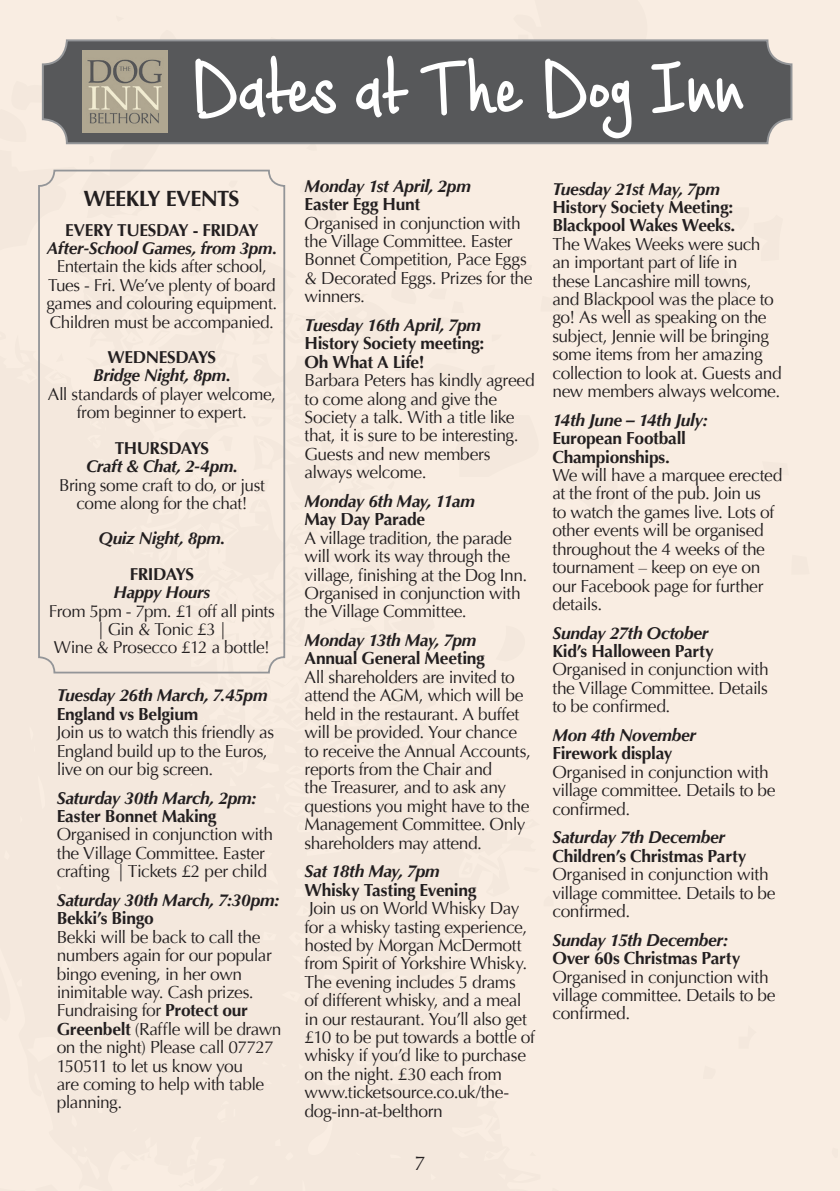
<style>
.page{position:relative;width:840px;height:1191px;background:#fff}
.page>*{position:absolute;margin:0;border:0;box-sizing:border-box;transform-origin:0 0}
.t1{font:700 96.8px "Cashew Apple Ale";letter-spacing:-.005em;color:#fff}
.t2{font:700 22px "Optima";letter-spacing:-.03em;color:#231f20}
.t3{font:20px "Optima";color:#231f20}
.t4{font:17.4px/18.4px "Optima";letter-spacing:-.025em;color:#231f20}
.t5{font:17.2px/18.4px "Optima";letter-spacing:-.025em;color:#231f20;text-align:center}
.t6{font:italic 700 17.2px "Optima";letter-spacing:-.025em;color:#231f20}
.s1{font-weight:700}
.s2{font-weight:700;font-style:italic}
</style>
<div class="page">
<div style="left:533px;top:0;width:304px;height:1191px;background:#f9ede2"></div>
<div style="left:0;top:0;width:533px;height:1191px;background:#f4e8dd"></div>
<div style="left:43px;top:40px;width:748px;height:103px;background:#57585a;border-radius:24px"></div>
<div style="left:42px;top:39px;width:750px;height:105px;border:2px solid #939598;border-radius:24px"></div>
<img style="left:82px;top:51px;width:85px;height:82px">
<div style="left:38px;top:170px;width:247px;height:503px;border:2px solid #939598;border-radius:15px"></div>
<p class="t1" style="left:192px;top:36px;width:554px">Dates at The Dog Inn</p>
<p class="t2" style="left:83px;top:186px;width:158px">WEEKLY EVENTS</p>
<p class="t5" style="left:46px;top:221px;width:232px"><span class="s1">EVERY TUESDAY - FRIDAY<br></span><span class="s2">After-School Games, from 3pm.<br></span>Entertain the kids after school,<br>Tues - Fri. We’ve plenty of board games and colouring equipment.<br>Children must be accompanied.</p>
<p class="t5" style="left:48px;top:348px;width:229px"><span class="s1">WEDNESDAYS<br></span><span class="s2">Bridge Night, 8pm.<br></span>All standards of player welcome, from beginner to expert.</p>
<p class="t5" style="left:59px;top:439px;width:207px"><span class="s1">THURSDAYS<br></span><span class="s2">Craft &amp; Chat, 2-4pm.<br></span>Bring some craft to do, or just come along for the chat!</p>
<p class="t6" style="left:98px;top:528px;width:128px">Quiz Night, 8pm.</p>
<p class="t5" style="left:49px;top:565px;width:227px"><span class="s1">FRIDAYS<br></span><span class="s2">Happy Hours<br></span>From 5pm - 7pm. £1 off all pints | Gin &amp; Tonic £3 |<br>Wine &amp; Prosecco £12 a bottle!</p>
<p class="t4" style="left:57px;top:686px;width:219px"><span class="s2">Tuesday 26th March, 7.45pm<br></span><span class="s1">England vs Belgium<br></span>Join us to watch this friendly as<br>England build up to the Euros, live on our big screen.</p>
<p class="t4" style="left:57px;top:788px;width:218px"><span class="s2">Saturday 30th March, 2pm:<br></span><span class="s1">Easter Bonnet Making<br></span>Organised in conjunction with the Village Committee. Easter crafting | Tickets £2 per child</p>
<p class="t4" style="left:57px;top:891px;width:226px"><span class="s2">Saturday 30th March, 7:30pm:<br></span><span class="s1">Bekki’s Bingo<br></span>Bekki will be back to call the numbers again for our popular bingo evening, in her own inimitable way. Cash prizes.<br>Fundraising for <span class="s1">Protect our<br>Greenbelt</span> (Raffle will be drawn on the night) Please call 07727<br>150511 to let us know you<br>are coming to help with table planning.</p>
<p class="t4" style="left:304px;top:177px;width:229px"><span class="s2">Monday 1st April, 2pm<br></span><span class="s1">Easter Egg Hunt<br></span>Organised in conjunction with the Village Committee. Easter<br>Bonnet Competition, Pace Eggs &amp; Decorated Eggs. Prizes for the winners.</p>
<p class="t4" style="left:304px;top:316px;width:231px"><span class="s2">Tuesday 16th April, 7pm<br></span><span class="s1">History Society meeting:<br>Oh What A Life!<br></span>Barbara Peters has kindly agreed to come along and give the<br>Society a talk. With a title like that, it is sure to be interesting.<br>Guests and new members always welcome.</p>
<p class="t4" style="left:304px;top:492px;width:224px"><span class="s2">Monday 6th May, 11am<br></span><span class="s1">May Day Parade<br></span>A village tradition, the parade will work its way through the village, finishing at the Dog Inn.<br>Organised in conjunction with the Village Committee.</p>
<p class="t4" style="left:304px;top:631px;width:228px"><span class="s2">Monday 13th May, 7pm<br></span><span class="s1">Annual General Meeting<br></span>All shareholders are invited to attend the AGM, which will be held in the restaurant. A buffet will be provided. Your chance to receive the Annual Accounts, reports from the Chair and<br>the Treasurer, and to ask any questions you might have to the<br>Management Committee. Only shareholders may attend.</p>
<p class="t4" style="left:304px;top:862px;width:232px"><span class="s2">Sat 18th May, 7pm<br></span><span class="s1">Whisky Tasting Evening<br></span>Join us on World Whisky Day for a whisky tasting experience, hosted by Morgan McDermott from Spirit of Yorkshire Whisky.<br>The evening includes 5 drams<br>of different whisky, and a meal in our restaurant. You’ll also get £10 to be put towards a bottle of whisky if you’d like to purchase on the night. £30 each from www.ticketsource.co.uk/the&shy;dog-inn-at-belthorn</p>
<p class="t3" style="left:414px;top:1151px;width:13px">7</p>
<p class="t4" style="left:552px;top:180px;width:231px"><span class="s2">Tuesday 21st May, 7pm<br></span><span class="s1">History Society Meeting:<br>Blackpool Wakes Weeks.<br></span>The Wakes Weeks were such an important part of life in<br>these Lancashire mill towns, and Blackpool was the place to go! As well as speaking on the subject, Jennie will be bringing some items from her amazing collection to look at. Guests and new members always welcome.</p>
<p class="t4" style="left:552px;top:411px;width:231px"><span class="s2">14th June – 14th July:<br></span><span class="s1">European Football<br>Championships.<br></span>We will have a marquee erected at the front of the pub. Join us<br>to watch the games live. Lots of other events will be organised throughout the 4 weeks of the tournament – keep on eye on our Facebook page for further details.</p>
<p class="t4" style="left:552px;top:624px;width:218px"><span class="s2">Sunday 27th October<br></span><span class="s1">Kid’s Halloween Party<br></span>Organised in conjunction with the Village Committee. Details to be confirmed.</p>
<p class="t4" style="left:552px;top:726px;width:224px"><span class="s2">Mon 4th November<br></span><span class="s1">Firework display<br></span>Organised in conjunction with village committee. Details to be confirmed.</p>
<p class="t4" style="left:552px;top:828px;width:224px"><span class="s2">Saturday 7th December<br></span><span class="s1">Children’s Christmas Party<br></span>Organised in conjunction with village committee. Details to be confirmed.</p>
<p class="t4" style="left:552px;top:931px;width:224px"><span class="s2">Sunday 15th December:<br></span><span class="s1">Over 60s Christmas Party<br></span>Organised in conjunction with village committee. Details to be confirmed.</p>
</div>
